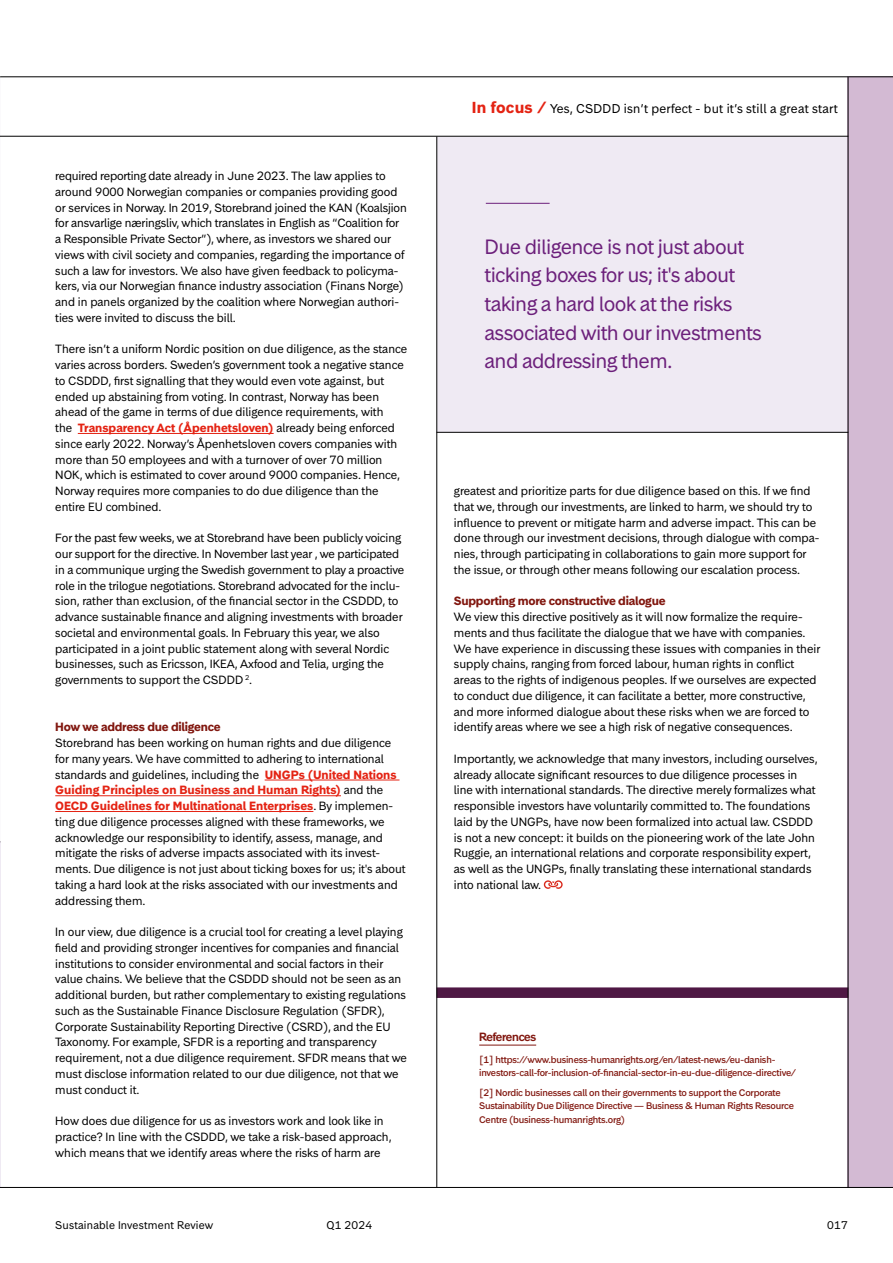
<style>
.page{position:relative;width:893px;height:1263px;background:#fff}
.page>*{position:absolute;margin:0;border:0;box-sizing:border-box;transform-origin:0 0}
.t1{font:19.5px/28.5px "Storebrand Display";color:#6c207b}
.t2{font:12px "Storebrand Text";letter-spacing:.02em;color:#000}
.t3{font:11.25px/15.8px "Storebrand Text";color:#000}
.t4{font:700 11.25px "Storebrand Text";letter-spacing:-.02em;color:#81170f}
.t5{font:600 11.25px "Storebrand Display";letter-spacing:-.02em;color:#81170f}
.t6{font:10.5px "Storebrand Text";letter-spacing:.02em;color:#000}
.t7{font:500 9px/13.5px "Storebrand Text";letter-spacing:-.02em;color:#81170f}
.s1{font-weight:700;color:#e42313}
.s2{font-weight:700;font-size:15px;color:#e42313}
</style>
<div class="page">
<div style="left:437px;top:137px;width:411px;height:295px;background:#efeaf3"></div>
<div style="left:848px;top:77px;width:45px;height:1111px;background:#d3bad3"></div>
<div style="left:436px;top:987px;width:412px;height:11px;background:#4f1844"></div>
<hr style="left:0;top:77px;width:1px;height:765px;background:#fbfafc">
<hr style="left:0;top:842px;width:1px;height:345px;background:#efeaf3">
<hr style="left:78px;top:433px;width:196px;height:1px;background:#e42313">
<hr style="left:265px;top:780px;width:134px;height:1px;background:#e42313">
<hr style="left:55px;top:795px;width:286px;height:1px;background:#e42313">
<hr style="left:55px;top:811px;width:258px;height:1px;background:#e42313">
<svg style="left:544px;top:880px;width:19px;height:9px"></svg>
<hr style="left:486px;top:203px;width:64px;height:1px;background:#6c207b">
<hr style="left:479px;top:1045px;width:57px;height:1px;background:#81170f">
<hr style="left:0;top:1187px;width:893px;height:1px;background:#000">
<hr style="left:0;top:77px;width:893px;height:1px;background:#000">
<hr style="left:848px;top:77px;width:1px;height:1111px;background:#000">
<hr style="left:0;top:136px;width:848px;height:1px;background:#000">
<hr style="left:436px;top:432px;width:412px;height:1px;background:#000">
<hr style="left:436px;top:136px;width:1px;height:1051px;background:#000">
<p class="t3" style="left:55px;top:168px;width:353px">required reporting date already in June 2023. The law applies to around 9000 Norwegian companies or companies providing good or services in Norway. In 2019, Storebrand joined the KAN (Koalsjion for ansvarlige næringsliv, which translates in English as “Coalition for a Responsible Private Sector”), where, as investors we shared our views with civil society and companies, regarding the importance of such a law for investors. We also have given feedback to policyma&shy;kers, via our Norwegian finance industry association (Finans Norge) and in panels organized by the coalition where Norwegian authori&shy;ties were invited to discuss the bill.</p>
<p class="t3" style="left:55px;top:341px;width:353px">There isn’t a uniform Nordic position on due diligence, as the stance varies across borders. Sweden’s government took a negative stance to CSDDD, first signalling that they would even vote against, but ended up abstaining from voting. In contrast, Norway has been ahead of the game in terms of due diligence requirements, with<br>the <span class="s1">Transparency Act (Åpenhetsloven)</span> already being enforced since early 2022. Norway’s Åpenhetsloven covers companies with more than 50 employees and with a turnover of over 70 million NOK, which is estimated to cover around 9000 companies. Hence, Norway requires more companies to do due diligence than the entire EU combined.</p>
<p class="t3" style="left:55px;top:530px;width:350px">For the past few weeks, we at Storebrand have been publicly voicing our support for the directive. In November last year , we participated in a communique urging the Swedish government to play a proactive role in the trilogue negotiations. Storebrand advocated for the inclu&shy;sion, rather than exclusion, of the financial sector in the CSDDD, to advance sustainable finance and aligning investments with broader societal and environmental goals. In February this year, we also participated in a joint public statement along with several Nordic businesses, such as Ericsson, IKEA, Axfood and Telia, urging the governments to support the CSDDD <sup>2</sup>.</p>
<p class="t4" style="left:55px;top:719px;width:167px">How we address due diligence</p>
<p class="t3" style="left:55px;top:735px;width:352px">Storebrand has been working on human rights and due diligence for many years. We have committed to adhering to international standards and guidelines, including the <span class="s1">UNGPs (United Nations Guiding Principles on Business and Human Rights)</span> and the <span class="s1">OECD Guidelines for Multinational Enterprises</span>. By implemen&shy;ting due diligence processes aligned with these frameworks, we acknowledge our responsibility to identify, assess, manage, and mitigate the risks of adverse impacts associated with its invest&shy;ments. Due diligence is not just about ticking boxes for us; it's about taking a hard look at the risks associated with our investments and addressing them.</p>
<p class="t3" style="left:55px;top:924px;width:353px">In our view, due diligence is a crucial tool for creating a level playing field and providing stronger incentives for companies and financial institutions to consider environmental and social factors in their value chains. We believe that the CSDDD should not be seen as an additional burden, but rather complementary to existing regulations such as the Sustainable Finance Disclosure Regulation (SFDR), Corporate Sustainability Reporting Directive (CSRD), and the EU Taxonomy. For example, SFDR is a reporting and transparency requirement, not a due diligence requirement. SFDR means that we must disclose information related to our due diligence, not that we must conduct it.</p>
<p class="t3" style="left:55px;top:1113px;width:338px">How does due diligence for us as investors work and look like in practice? In line with the CSDDD, we take a risk-based approach, which means that we identify areas where the risks of harm are</p>
<p class="t2" style="left:472px;top:100px;width:367px"><span class="s2">In focus /</span> Yes, CSDDD isn’t perfect - but it’s still a great start</p>
<h1 class="t1" style="left:485px;top:233px;width:278px">Due diligence is not just about ticking boxes for us; it's about taking a hard look at the risks associated with our investments and addressing them.</h1>
<p class="t3" style="left:454px;top:483px;width:367px">greatest and prioritize parts for due diligence based on this. If we find that we, through our investments, are linked to harm, we should try to influence to prevent or mitigate harm and adverse impact. This can be done through our investment decisions, through dialogue with compa&shy;nies, through participating in collaborations to gain more support for the issue, or through other means following our escalation process.</p>
<p class="t4" style="left:454px;top:593px;width:213px">Supporting more constructive dialogue</p>
<p class="t3" style="left:454px;top:609px;width:368px">We view this directive positively as it will now formalize the require&shy;ments and thus facilitate the dialogue that we have with companies.<br>We have experience in discussing these issues with companies in their supply chains, ranging from forced labour, human rights in conflict areas to the rights of indigenous peoples. If we ourselves are expected to conduct due diligence, it can facilitate a better, more constructive, and more informed dialogue about these risks when we are forced to identify areas where we see a high risk of negative consequences.</p>
<p class="t3" style="left:454px;top:751px;width:365px">Importantly, we acknowledge that many investors, including ourselves, already allocate significant resources to due diligence processes in line with international standards. The directive merely formalizes what responsible investors have voluntarily committed to. The foundations laid by the UNGPs, have now been formalized into actual law. CSDDD is not a new concept: it builds on the pioneering work of the late John Ruggie, an international relations and corporate responsibility expert, as well as the UNGPs, finally translating these international standards into national law.</p>
<p class="t5" style="left:479px;top:1029px;width:58px">References</p>
<p class="t7" style="left:479px;top:1052px;width:318px">[1] https://www.business-humanrights.org/en/latest-news/eu-danish&shy;investors-call-for-inclusion-of-financial-sector-in-eu-due-diligence-directive/</p>
<p class="t7" style="left:479px;top:1086px;width:316px">[2] Nordic businesses call on their governments to support the Corporate<br>Sustainability Due Diligence Directive — Business &amp; Human Rights Resource<br>Centre (business-humanrights.org)</p>
<p class="t6" style="left:55px;top:1218px;width:159px">Sustainable Investment Review</p>
<p class="t6" style="left:327px;top:1218px;width:47px">Q1 2024</p>
<p class="t6" style="left:827px;top:1218px;width:22px">017</p>
</div>
